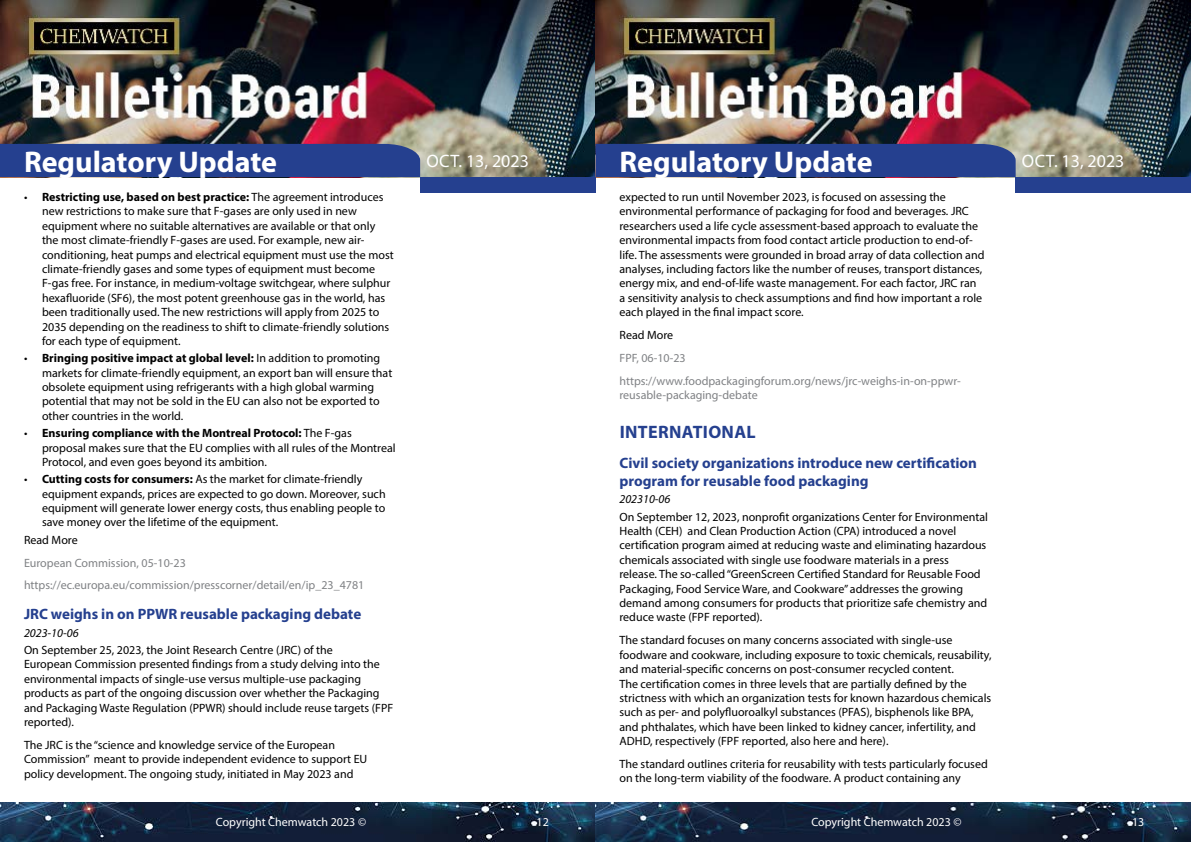
<style>
.page{position:relative;width:1191px;height:842px;background:#fff}
.page>*{position:absolute;margin:0;border:0;box-sizing:border-box;transform-origin:0 0}
.t1{font:700 30px "Myriad Pro";color:#fff}
.t2{font:18px "Myriad Pro";color:#fff}
.t3{font:700 18px "Myriad Pro";letter-spacing:.02em;color:#25408f}
.t4{font:700 15px/18px "Myriad Pro";color:#25408f}
.t5{font:12px/14.4px "Myriad Pro";color:#000}
.t6{font:12px/22.9px "Myriad Pro";color:#808285}
.t7{font:12px "Myriad Pro";color:#fff}
.t8{font:italic 12px "Myriad Pro";color:#000}
.s1{font-weight:700}
</style>
<div class="page">
<img style="left:0;top:0;width:1191px;height:177px">
<div style="left:420px;top:177px;width:175px;height:15px;background:#25408f"></div>
<div style="left:1015px;top:177px;width:176px;height:15px;background:#25408f"></div>
<div style="left:0;top:144px;width:420px;height:33px;background:#25408f"></div>
<div style="left:595px;top:144px;width:420px;height:33px;background:#25408f"></div>
<img style="left:0;top:802px;width:1191px;height:40px">
<h1 class="t1" style="left:24px;top:142px;width:255px">Regulatory Update</h1>
<h2 class="t2" style="left:426px;top:149px;width:104px">Oct. 13, 2023</h2>
<h1 class="t1" style="left:619px;top:142px;width:255px">Regulatory Update</h1>
<h2 class="t2" style="left:1022px;top:149px;width:104px">Oct. 13, 2023</h2>
<p class="t5" style="left:619px;top:190px;width:366px">expected to run until November 2023, is focused on assessing the environmental performance of packaging for food and beverages. JRC researchers used a life cycle assessment-based approach to evaluate the environmental impacts from food contact article production to end-of&shy;life. The assessments were grounded in broad array of data collection and analyses, including factors like the number of reuses, transport distances, energy mix, and end-of-life waste management. For each factor, JRC ran a sensitivity analysis to check assumptions and find how important a role each played in the final impact score.</p>
<p class="t5" style="left:619px;top:328px;width:55px">Read More</p>
<p class="t6" style="left:619px;top:346px;width:343px">FPF, 06-10-23 https://www.foodpackagingforum.org/news/jrc-weighs-in-on-ppwr-</p>
<p class="t6" style="left:619px;top:384px;width:140px">reusable-packaging-debate</p>
<h2 class="t3" style="left:619px;top:420px;width:138px">INTERNATIONAL</h2>
<p class="t4" style="left:619px;top:453px;width:359px">Civil society organizations introduce new certification program for reusable food packaging</p>
<p class="t8" style="left:619px;top:492px;width:52px">202310-06</p>
<p class="t5" style="left:619px;top:509px;width:370px">On September 12, 2023, nonprofit organizations Center for Environmental Health (CEH) and Clean Production Action (CPA) introduced a novel certification program aimed at reducing waste and eliminating hazardous chemicals associated with single use foodware materials in a press release. The so-called “GreenScreen Certified Standard for Reusable Food Packaging, Food Service Ware, and Cookware” addresses the growing demand among consumers for products that prioritize safe chemistry and reduce waste (FPF reported).</p>
<p class="t5" style="left:619px;top:633px;width:373px">The standard focuses on many concerns associated with single-use foodware and cookware, including exposure to toxic chemicals, reusability, and material-specific concerns on post-consumer recycled content.<br>The certification comes in three levels that are partially defined by the strictness with which an organization tests for known hazardous chemicals such as per- and polyfluoroalkyl substances (PFAS), bisphenols like BPA, and phthalates, which have been linked to kidney cancer, infertility, and ADHD, respectively (FPF reported, also here and here).</p>
<p class="t5" style="left:619px;top:757px;width:370px">The standard outlines criteria for reusability with tests particularly focused on the long-term viability of the foodware. A product containing any</p>
<p class="t5" style="left:42px;top:190px;width:353px;text-indent:-18px">• <span class="s1">Restricting use, based on best practice:</span> The agreement introduces new restrictions to make sure that F-gases are only used in new equipment where no suitable alternatives are available or that only the most climate-friendly F-gases are used. For example, new air&shy;conditioning, heat pumps and electrical equipment must use the most climate-friendly gases and some types of equipment must become F-gas free. For instance, in medium-voltage switchgear, where sulphur hexafluoride (SF6), the most potent greenhouse gas in the world, has been traditionally used. The new restrictions will apply from 2025 to 2035 depending on the readiness to shift to climate-friendly solutions for each type of equipment.</p>
<p class="t5" style="left:42px;top:351px;width:352px;text-indent:-18px">• <span class="s1">Bringing positive impact at global level:</span> In addition to promoting markets for climate-friendly equipment, an export ban will ensure that obsolete equipment using refrigerants with a high global warming potential that may not be sold in the EU can also not be exported to other countries in the world.</p>
<p class="t5" style="left:42px;top:426px;width:355px;text-indent:-18px">• <span class="s1">Ensuring compliance with the Montreal Protocol:</span> The F-gas proposal makes sure that the EU complies with all rules of the Montreal<br>Protocol, and even goes beyond its ambition.</p>
<p class="t5" style="left:42px;top:472px;width:345px;text-indent:-18px">• <span class="s1">Cutting costs for consumers:</span> As the market for climate-friendly equipment expands, prices are expected to go down. Moreover, such equipment will generate lower energy costs, thus enabling people to save money over the lifetime of the equipment.</p>
<p class="t5" style="left:24px;top:532px;width:55px">Read More</p>
<p class="t6" style="left:24px;top:551px;width:342px">European Commission, 05-10-23 https://ec.europa.eu/commission/presscorner/detail/en/ip_23_4781</p>
<p class="t4" style="left:24px;top:605px;width:339px">JRC weighs in on PPWR reusable packaging debate</p>
<p class="t8" style="left:24px;top:625px;width:56px">2023-10-06</p>
<p class="t5" style="left:24px;top:643px;width:371px">On September 25, 2023, the Joint Research Centre (JRC) of the<br>European Commission presented findings from a study delving into the environmental impacts of single-use versus multiple-use packaging products as part of the ongoing discussion over whether the Packaging and Packaging Waste Regulation (PPWR) should include reuse targets (FPF reported).</p>
<p class="t5" style="left:24px;top:737px;width:345px">The JRC is the “science and knowledge service of the European<br>Commission” meant to provide independent evidence to support EU policy development. The ongoing study, initiated in May 2023 and</p>
<p class="t7" style="left:216px;top:815px;width:152px">Copyright Chemwatch 2023 ©</p>
<p class="t7" style="left:536px;top:815px;width:14px">12</p>
<p class="t7" style="left:811px;top:815px;width:152px">Copyright Chemwatch 2023 ©</p>
<p class="t7" style="left:1132px;top:815px;width:14px">13</p>
</div>
